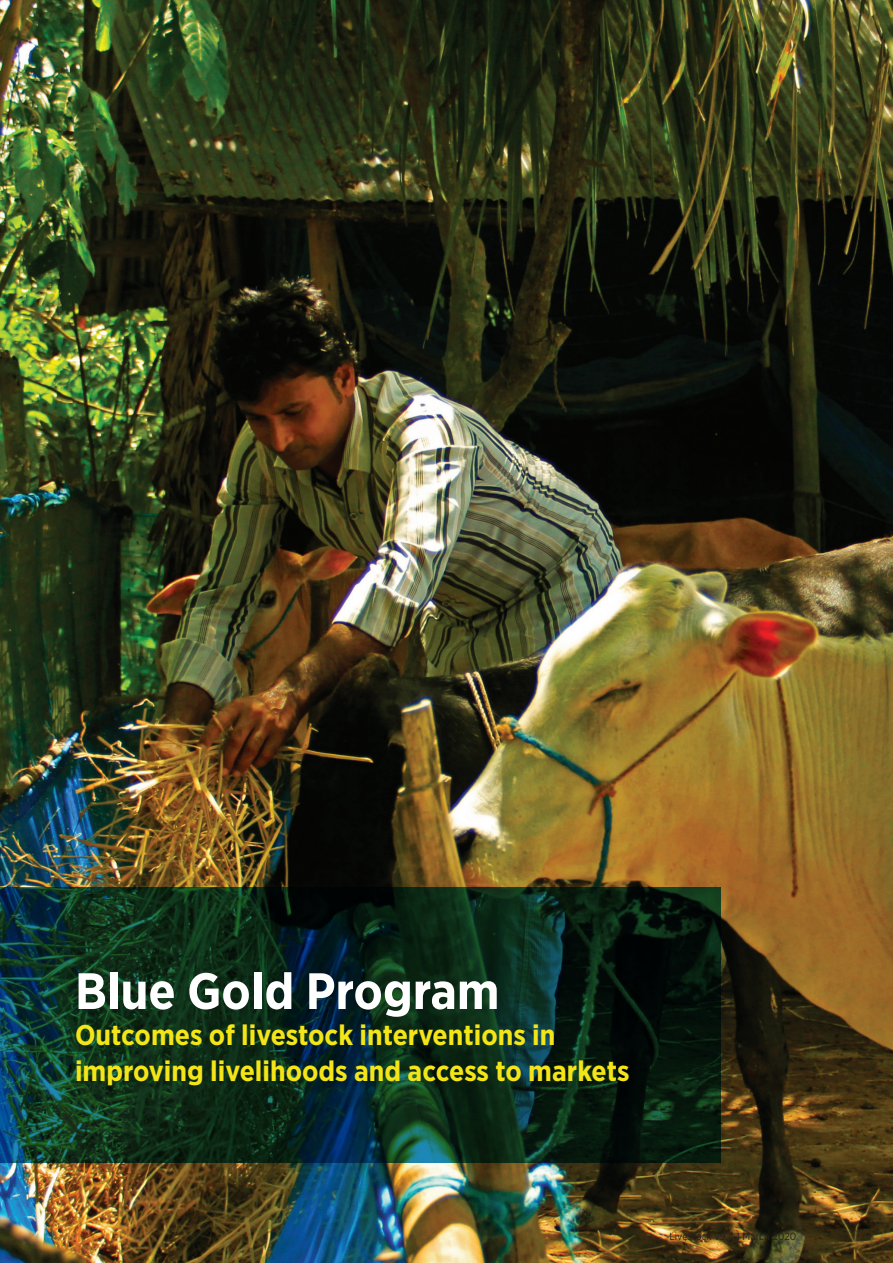
<style>
.page{position:relative;width:893px;height:1263px;background:#fff}
.page>*{position:absolute;margin:0;border:0;box-sizing:border-box;transform-origin:0 0}
.t1{font:700 51px "Gotham Narrow";color:#fff}
.t2{font:700 28.5px/36px "Gotham Narrow";color:#f4e518}
.t3{font:10.5px "Gotham Narrow";color:#231f20}
</style>
<div class="page">
<img style="left:0;top:0;width:893px;height:1263px">
<svg style="left:0;top:887px;width:721px;height:275px;background:#0a2a1e"></svg>
<h1 class="t1" style="left:75px;top:958px;width:426px">Blue Gold Program</h1>
<p class="t2" style="left:75px;top:1017px;width:556px">Outcomes of livestock interventions in improving livelihoods and access to markets</p>
<p class="t3" style="left:669px;top:1230px;width:128px">Livestock v9.4 1 March 2020</p>
</div>
